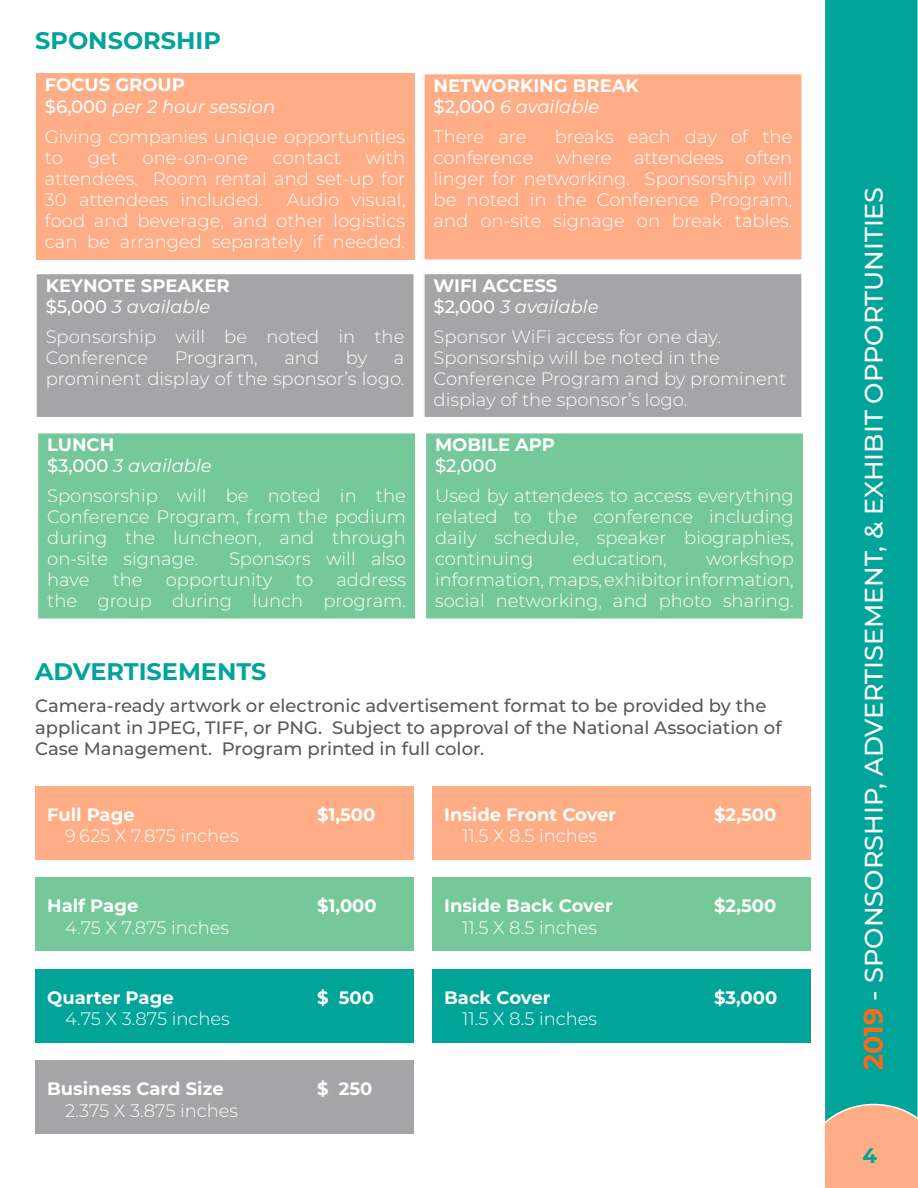
<style>
.page{position:relative;width:918px;height:1188px;background:#fff}
.page>*{position:absolute;margin:0;border:0;box-sizing:border-box;transform-origin:0 0}
.t1{font:500 25.5px "Montserrat";color:#fff}
.t2{font:700 24px "Montserrat";color:#00a499}
.t3{font:700 21px "Montserrat";color:#00a499}
.t4{font:300 18px/21px "Montserrat";color:#fff;text-align:justify}
.t5{font:700 18px "Montserrat";color:#fff}
.t6{font:500 18px/21.6px "Montserrat";color:#58595b}
.t7{font:italic 18px "Montserrat";color:#fff}
.t8{font:500 18px "Montserrat";color:#fff}
.s1{font-weight:500;font-style:normal}
.s2{font-weight:700;font-size:27px;color:#ff671f}
.s3{font-size:27px}
</style>
<div class="page">
<div style="left:825px;top:0;width:93px;height:1103px;background:#00a499"></div>
<svg style="left:824px;top:1103px;width:94px;height:85px;background:#eeae8a"></svg>
<div style="left:36px;top:74px;width:378px;height:186px;background:#ffad86"></div>
<div style="left:424px;top:74px;width:378px;height:186px;background:#ffad86"></div>
<div style="left:423px;top:73px;width:380px;height:188px;border:2px solid #fff"></div>
<div style="left:424px;top:273px;width:378px;height:145px;background:#a5a5a7"></div>
<div style="left:423px;top:273px;width:380px;height:145px;border:2px solid #fff"></div>
<div style="left:37px;top:433px;width:379px;height:186px;background:#75c89a"></div>
<div style="left:37px;top:432px;width:379px;height:188px;border:2px solid #fff"></div>
<div style="left:36px;top:273px;width:378px;height:145px;background:#a5a5a7"></div>
<div style="left:35px;top:273px;width:380px;height:145px;border:2px solid #fff"></div>
<div style="left:425px;top:433px;width:379px;height:186px;background:#75c89a"></div>
<div style="left:425px;top:432px;width:379px;height:188px;border:2px solid #fff"></div>
<div style="left:35px;top:786px;width:379px;height:74px;background:#ffad86"></div>
<div style="left:432px;top:786px;width:379px;height:74px;background:#ffad86"></div>
<div style="left:35px;top:878px;width:379px;height:73px;background:#75c89a"></div>
<div style="left:432px;top:878px;width:379px;height:73px;background:#75c89a"></div>
<div style="left:35px;top:969px;width:379px;height:74px;background:#00a499"></div>
<div style="left:432px;top:969px;width:379px;height:74px;background:#00a499"></div>
<div style="left:35px;top:1061px;width:379px;height:73px;background:#a5a5a7"></div>
<p class="t2" style="left:35px;top:23px;width:187px">SPONSORSHIP</p>
<p class="t5" style="left:45px;top:72px;width:142px">FOCUS GROUP</p>
<p class="t7" style="left:45px;top:94px;width:232px"><span class="s1">$6,000</span> per 2 hour session</p>
<p class="t4" style="left:45px;top:125px;width:362px">Giving companies unique opportunities to</p>
<p class="t4" style="left:45px;top:146px;width:362px;text-indent:321px">with attendees. Room rental and set-up for 30 attendees included.</p>
<p class="t4" style="left:88px;top:146px;width:32px">get</p>
<p class="t4" style="left:143px;top:146px;width:107px">one-on-one</p>
<p class="t4" style="left:273px;top:146px;width:70px">contact</p>
<p class="t4" style="left:45px;top:188px;width:362px;text-indent:242px">Audio visual, food and beverage, and other logistics can be arranged separately if needed.</p>
<p class="t5" style="left:46px;top:272px;width:186px">KEYNOTE SPEAKER</p>
<p class="t7" style="left:46px;top:294px;width:166px"><span class="s1">$5,000</span> 3 available</p>
<p class="t4" style="left:46px;top:326px;width:360px">Sponsorship will be noted in the<br>Conference</p>
<p class="t4" style="left:175px;top:347px;width:84px">Program,</p>
<p class="t4" style="left:284px;top:347px;width:36px">and</p>
<p class="t4" style="left:346px;top:347px;width:23px">by</p>
<p class="t4" style="left:46px;top:347px;width:360px;text-align:right">a<br>prominent display of the sponsor’s logo.</p>
<p class="t5" style="left:47px;top:431px;width:69px">LUNCH</p>
<p class="t7" style="left:47px;top:454px;width:166px"><span class="s1">$3,000</span> 3 available</p>
<p class="t4" style="left:47px;top:485px;width:360px">Sponsorship will be noted in the Conference Program, from the podium during the luncheon, and through on-site signage.</p>
<p class="t4" style="left:229px;top:548px;width:178px">Sponsors will also</p>
<p class="t4" style="left:47px;top:569px;width:360px;text-align:right">address<br>the group during lunch program.</p>
<p class="t4" style="left:47px;top:569px;width:44px">have</p>
<p class="t4" style="left:113px;top:569px;width:32px">the</p>
<p class="t4" style="left:166px;top:569px;width:108px">opportunity</p>
<p class="t4" style="left:295px;top:569px;width:19px">to</p>
<p class="t5" style="left:434px;top:72px;width:207px">NETWORKING BREAK</p>
<p class="t7" style="left:434px;top:95px;width:167px"><span class="s1">$2,000</span> 6 available</p>
<p class="t4" style="left:434px;top:126px;width:94px">There are</p>
<p class="t4" style="left:434px;top:126px;width:360px;text-indent:121px">breaks each day of the conference where attendees often linger for networking. Sponsorship will be noted in the Conference Program, and on-site signage on break tables.</p>
<p class="t5" style="left:434px;top:272px;width:125px">WIFI ACCESS</p>
<p class="t7" style="left:434px;top:294px;width:166px"><span class="s1">$2,000</span> 3 available</p>
<p class="t4" style="left:434px;top:326px;width:354px;text-align:left">Sponsor WiFi access for one day.<br>Sponsorship will be noted in the<br>Conference Program and by prominent display of the sponsor’s logo.</p>
<p class="t5" style="left:435px;top:431px;width:122px">MOBILE APP</p>
<p class="t8" style="left:435px;top:454px;width:63px">$2,000</p>
<p class="t4" style="left:435px;top:485px;width:360px">Used by attendees to access everything related to the conference including daily schedule, speaker biographies, continuing</p>
<p class="t4" style="left:435px;top:548px;width:360px;text-indent:271px">workshop information, maps, exhibitor information, social networking, and photo sharing.</p>
<p class="t4" style="left:573px;top:548px;width:96px">education,</p>
<p class="t2" style="left:35px;top:654px;width:233px">ADVERTISEMENTS</p>
<p class="t6" style="left:35px;top:694px;width:748px">Camera-ready artwork or electronic advertisement format to be provided by the applicant in JPEG, TIFF, or PNG. Subject to approval of the National Association of<br>Case Management. Program printed in full color.</p>
<p class="t5" style="left:47px;top:801px;width:89px">Full Page</p>
<p class="t5" style="left:317px;top:801px;width:60px">$1,500</p>
<p class="t4" style="left:65px;top:825px;width:175px">9.625 X 7.875 inches</p>
<p class="t5" style="left:444px;top:801px;width:174px">Inside Front Cover</p>
<p class="t5" style="left:714px;top:801px;width:64px">$2,500</p>
<p class="t4" style="left:462px;top:825px;width:137px">11.5 X 8.5 inches</p>
<p class="t5" style="left:47px;top:893px;width:93px">Half Page</p>
<p class="t5" style="left:317px;top:893px;width:61px">$1,000</p>
<p class="t4" style="left:65px;top:916px;width:166px">4.75 X 7.875 inches</p>
<p class="t5" style="left:444px;top:893px;width:170px">Inside Back Cover</p>
<p class="t5" style="left:714px;top:893px;width:64px">$2,500</p>
<p class="t4" style="left:462px;top:916px;width:137px">11.5 X 8.5 inches</p>
<p class="t5" style="left:47px;top:984px;width:128px">Quarter Page</p>
<p class="t5" style="left:317px;top:984px;width:58px">$ 500</p>
<p class="t4" style="left:65px;top:1008px;width:166px">4.75 X 3.875 inches</p>
<p class="t5" style="left:444px;top:984px;width:108px">Back Cover</p>
<p class="t5" style="left:714px;top:984px;width:65px">$3,000</p>
<p class="t4" style="left:462px;top:1008px;width:137px">11.5 X 8.5 inches</p>
<p class="t5" style="left:47px;top:1076px;width:178px">Business Card Size</p>
<p class="t5" style="left:317px;top:1076px;width:57px">$ 250</p>
<p class="t4" style="left:65px;top:1099px;width:174px">2.375 X 3.875 inches</p>
<p class="t1" style="left:856px;top:1070px;width:885px;rotate:-90deg"><span class="s2">2019</span> <span class="s3">-</span> SPONSORSHIP, ADVERTISEMENT, &amp; EXHIBIT OPPORTUNITIES</p>
<p class="t3" style="left:863px;top:1140px;width:16px">4</p>
</div>
